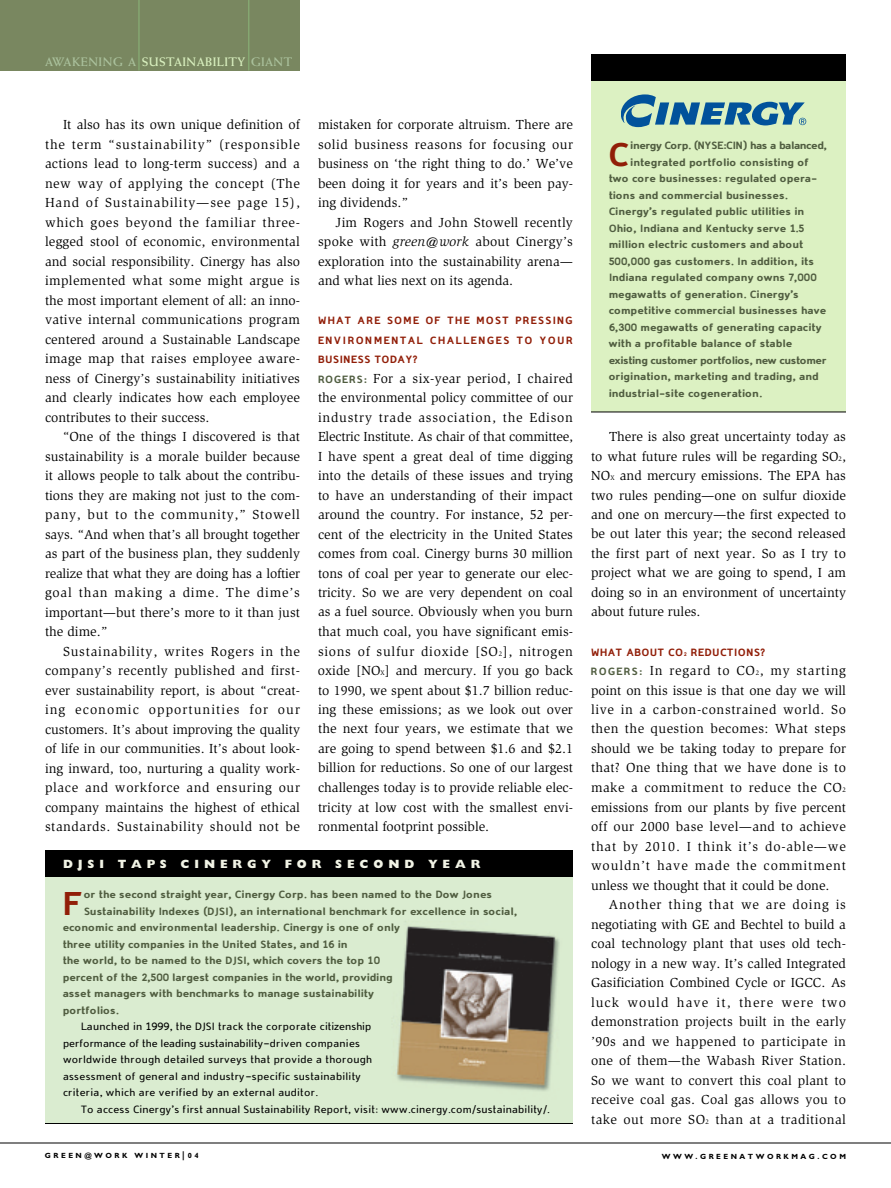
<style>
.page{position:relative;width:891px;height:1188px;background:#fff}
.page>*{position:absolute;margin:0;border:0;box-sizing:border-box;transform-origin:0 0}
.t1{font:900 37.5px "Domestos 98";color:#911e08}
.t2{font:13.5px/19.5px "Slimbach";color:#000;text-align:justify}
.t3{font:700 12.3px "Weiss";letter-spacing:.035em;color:#aac19c}
.t4{font:900 12px "Domestos 98";color:#505d40}
.t5{font:12px/16.5px "Domestos 98";color:#000}
.t6{font:900 12px "Domestos 98";letter-spacing:-.035em;color:#505d40}
.t7{font:900 12px/19.5px "Domestos 98";letter-spacing:.08em;color:#911e08;text-align:justify}
.t8{font:800 12px "Gill Sans";letter-spacing:.405em;color:#f1f3e5}
.t9{font:900 12px "Domestos 98";letter-spacing:.025em;color:#911e08}
.t10{font:700 7.5px "Gill Sans";letter-spacing:.33em;color:#000}
.s1{color:#d8efbe}
.s2{font-style:italic}
.s3{font-family:"Domestos 98";font-weight:900;font-size:12px;color:#505d40}
.s4{font-size:6.75px}
.s5{font-size:6px}
.s6{font-size:9px}
</style>
<div class="page">
<hr style="left:0;top:1143px;width:891px;height:1px;background:#000">
<img style="left:45px;top:878px;width:528px;height:245px">
<div style="left:45px;top:850px;width:528px;height:28px;background:#000"></div>
<div style="left:0;top:0;width:300px;height:70px;background:#798760"></div>
<hr style="left:138px;top:0;width:2px;height:71px;background:#85a771">
<hr style="left:248px;top:0;width:1px;height:71px;background:#85a771">
<hr style="left:45px;top:1123px;width:528px;height:1px;background:#000">
<div style="left:591px;top:54px;width:255px;height:358px;background:#dcf1c2"></div>
<div style="left:591px;top:54px;width:255px;height:27px;background:#000"></div>
<svg style="left:621px;top:94px;width:185px;height:33px"></svg>
<hr style="left:591px;top:412px;width:255px;height:1px;background:#000">
<p class="t3" style="left:45px;top:58px;width:249px">AWAKENING A <span class="s1">SUSTAINABILITY</span> GIANT</p>
<p class="t2" style="left:45px;top:116px;width:257px;text-indent:18px">It also has its own unique definition of the term “sustainability” (responsible actions lead to long-term success) and a new way of applying the concept (The Hand of Sustainability—see page 15), which goes beyond the familiar three&shy;legged stool of economic, environmental and social responsibility. Cinergy has also implemented what some might argue is the most important element of all: an inno&shy;vative internal communications program centered around a Sustainable Landscape image map that raises employee aware&shy;ness of Cinergy’s sustainability initiatives and clearly indicates how each employee contributes to their success.</p>
<p class="t2" style="left:45px;top:428px;width:257px;text-indent:18px">“One of the things I discovered is that sustainability is a morale builder because it allows people to talk about the contribu&shy;tions they are making not just to the com&shy;pany, but to the community,” Stowell says. “And when that’s all brought together as part of the business plan, they suddenly realize that what they are doing has a loftier goal than making a dime. The dime’s important—but there’s more to it than just the dime.”</p>
<p class="t2" style="left:45px;top:642px;width:257px;text-indent:18px">Sustainability, writes Rogers in the company’s recently published and first&shy;ever sustainability report, is about “creat&shy;ing economic opportunities for our customers. It’s about improving the quality of life in our communities. It’s about look&shy;ing inward, too, nurturing a quality work&shy;place and workforce and ensuring our company maintains the highest of ethical standards. Sustainability should not be</p>
<p class="t8" style="left:63px;top:859px;width:419px">DJSI TAPS CINERGY FOR SECOND YEAR</p>
<h1 class="t1" style="left:63px;top:892px;width:22px">F</h1>
<p class="t4" style="left:84px;top:891px;width:410px">or the second straight year, Cinergy Corp. has been named to the Dow Jones</p>
<p class="t2" style="left:318px;top:116px;width:257px">mistaken for corporate altruism. There are solid business reasons for focusing our business on ‘the right thing to do.’ We’ve been doing it for years and it’s been pay&shy;ing dividends.”</p>
<p class="t2" style="left:318px;top:213px;width:257px;text-indent:18px">Jim Rogers and John Stowell recently spoke with <span class="s2">green@work</span> about Cinergy’s exploration into the sustainability arena— and what lies next on its agenda.</p>
<p class="t7" style="left:318px;top:312px;width:257px">WHAT ARE SOME OF THE MOST PRESSING ENVIRONMENTAL CHALLENGES TO YOUR BUSINESS TODAY?</p>
<p class="t2" style="left:318px;top:369px;width:257px"><span class="s3">ROGERS:</span> For a six-year period, I chaired the environmental policy committee of our industry trade association, the Edison Electric Institute. As chair of that committee, I have spent a great deal of time digging into the details of these issues and trying to have an understanding of their impact around the country. For instance, 52 per&shy;cent of the electricity in the United States comes from coal. Cinergy burns 30 million tons of coal per year to generate our elec&shy;tricity. So we are very dependent on coal as a fuel source. Obviously when you burn that much coal, you have significant emis&shy;sions of sulfur dioxide [SO<span class="s4">2</span>], nitrogen oxide [NO<span class="s4">X</span>] and mercury. If you go back to 1990, we spent about $1.7 billion reduc&shy;ing these emissions; as we look out over the next four years, we estimate that we are going to spend between $1.6 and $2.1 billion for reductions. So one of our largest challenges today is to provide reliable elec&shy;tricity at low cost with the smallest envi&shy;ronmental footprint possible.</p>
<p class="t4" style="left:84px;top:908px;width:435px">Sustainability Indexes (DJSI), an international benchmark for excellence in social,</p>
<p class="t4" style="left:63px;top:924px;width:339px">economic and environmental leadership. Cinergy is one of only</p>
<p class="t4" style="left:63px;top:941px;width:287px">three utility companies in the United States, and 16 in</p>
<p class="t4" style="left:63px;top:957px;width:319px">the world, to be named to the DJSI, which covers the top 10</p>
<p class="t4" style="left:63px;top:974px;width:332px">percent of the 2,500 largest companies in the world, providing</p>
<p class="t4" style="left:63px;top:990px;width:313px">asset managers with benchmarks to manage sustainability</p>
<p class="t4" style="left:63px;top:1007px;width:58px">portfolios.</p>
<p class="t5" style="left:63px;top:1019px;width:311px;text-indent:18px">Launched in 1999, the DJSI track the corporate citizenship performance of the leading sustainability-driven companies worldwide through detailed surveys that provide a thorough assessment of general and industry-specific sustainability criteria, which are verified by an external auditor.</p>
<p class="t5" style="left:81px;top:1102px;width:471px">To access Cinergy’s first annual Sustainability Report, visit: www.cinergy.com/sustainability/.</p>
<h1 class="t1" style="left:609px;top:143px;width:22px">C</h1>
<p class="t6" style="left:631px;top:142px;width:198px">inergy Corp. (NYSE:CIN) has a balanced,</p>
<p class="t4" style="left:631px;top:158px;width:180px">integrated portfolio consisting of</p>
<p class="t4" style="left:609px;top:175px;width:210px">two core businesses: regulated opera-</p>
<p class="t4" style="left:609px;top:191px;width:181px">tions and commercial businesses.</p>
<p class="t4" style="left:609px;top:208px;width:197px">Cinergy’s regulated public utilities in</p>
<p class="t4" style="left:609px;top:224px;width:197px">Ohio, Indiana and Kentucky serve 1.5</p>
<p class="t4" style="left:609px;top:241px;width:196px">million electric customers and about</p>
<p class="t4" style="left:609px;top:257px;width:207px">500,000 gas customers. In addition, its</p>
<p class="t4" style="left:609px;top:274px;width:209px">Indiana regulated company owns 7,000</p>
<p class="t4" style="left:609px;top:290px;width:192px">megawatts of generation. Cinergy’s</p>
<p class="t4" style="left:609px;top:307px;width:219px">competitive commercial businesses have</p>
<p class="t4" style="left:609px;top:323px;width:214px">6,300 megawatts of generating capacity</p>
<p class="t4" style="left:609px;top:340px;width:185px">with a profitable balance of stable</p>
<p class="t6" style="left:609px;top:356px;width:219px">existing customer portfolios, new customer</p>
<p class="t4" style="left:609px;top:373px;width:212px">origination, marketing and trading, and</p>
<p class="t4" style="left:609px;top:389px;width:155px">industrial-site cogeneration.</p>
<p class="t2" style="left:591px;top:428px;width:257px;text-indent:18px">There is also great uncertainty today as to what future rules will be regarding SO<span class="s4">2</span>, NO<span class="s4">X</span> and mercury emissions. The EPA has two rules pending—one on sulfur dioxide and one on mercury—the first expected to be out later this year; the second released the first part of next year. So as I try to project what we are going to spend, I am doing so in an environment of uncertainty about future rules.</p>
<p class="t9" style="left:591px;top:648px;width:176px">WHAT ABOUT CO<span class="s5">2</span> REDUCTIONS?</p>
<p class="t2" style="left:591px;top:662px;width:257px"><span class="s3">ROGERS:</span> In regard to CO<span class="s4">2</span>, my starting point on this issue is that one day we will live in a carbon-constrained world. So then the question becomes: What steps should we be taking today to prepare for that? One thing that we have done is to make a commitment to reduce the CO<span class="s4">2 </span>emissions from our plants by five percent off our 2000 base level—and to achieve that by 2010. I think it’s do-able—we wouldn’t have made the commitment unless we thought that it could be done.</p>
<p class="t2" style="left:591px;top:896px;width:257px;text-indent:18px">Another thing that we are doing is negotiating with GE and Bechtel to build a coal technology plant that uses old tech&shy;nology in a new way. It’s called Integrated Gasificiation Combined Cycle or IGCC. As luck would have it, there were two demonstration projects built in the early ’90s and we happened to participate in one of them—the Wabash River Station.<br>So we want to convert this coal plant to receive coal gas. Coal gas allows you to take out more SO<span class="s4">2</span> than at a traditional</p>
<p class="t10" style="left:45px;top:1153px;width:155px">GREEN@WORK WINTER<span class="s6">|</span>04</p>
<p class="t10" style="left:662px;top:1154px;width:186px">WWW.GREENATWORKMAG.COM</p>
</div>
